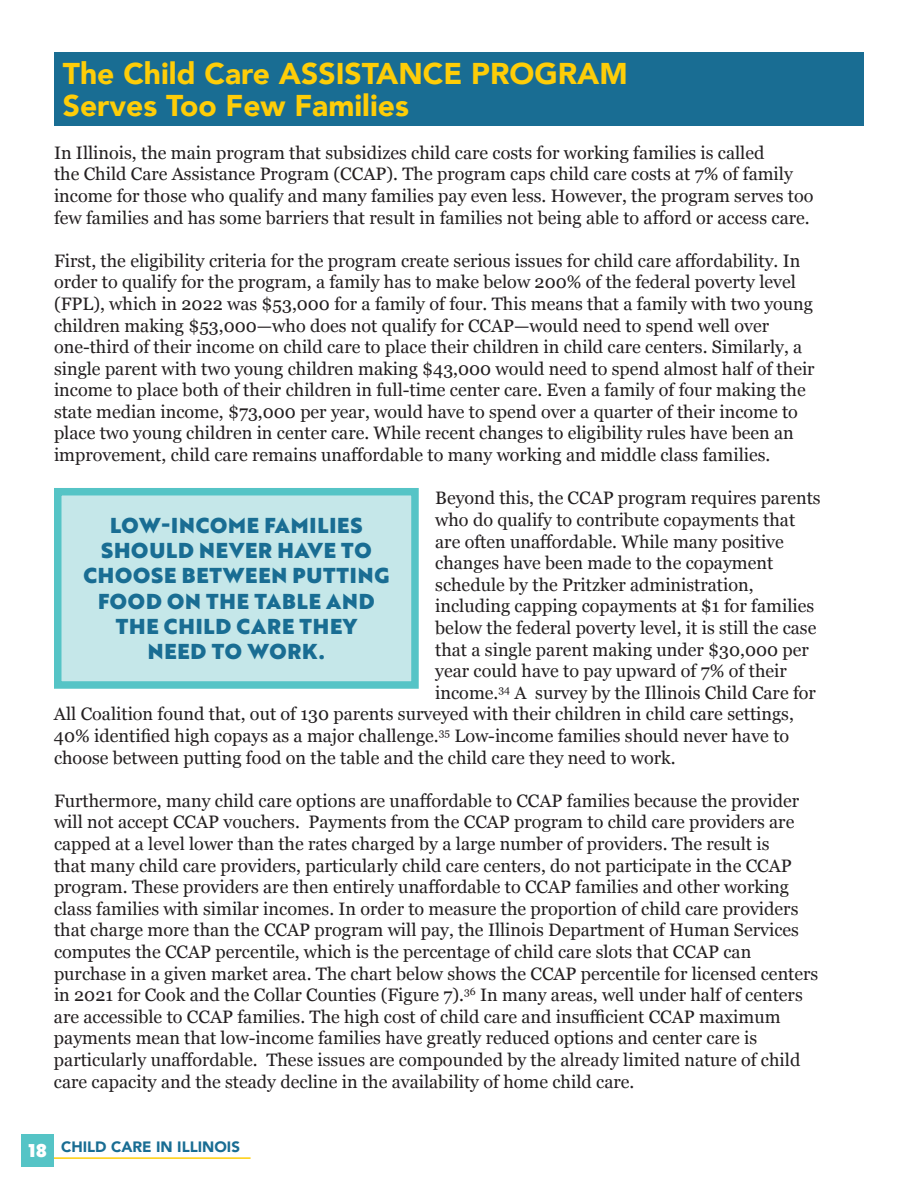
<style>
.page{position:relative;width:918px;height:1188px;background:#fff}
.page>*{position:absolute;margin:0;border:0;box-sizing:border-box;transform-origin:0 0}
.t1{font:900 30px/31.5px "Avenir";color:#fecd08}
.t2{font:21px/25.2px "Brother 1816 Black";letter-spacing:.04em;color:#196d93;text-align:center}
.t3{font:18px/21.6px "Georgia";color:#231f20}
.t4{font:18px "Brother 1816 Black";color:#fff}
.t5{font:900 15px "Avenir";color:#196d93}
</style>
<div class="page">
<hr style="left:54px;top:1157px;width:197px;height:2px;background:#fecd08">
<div style="left:22px;top:1134px;width:32px;height:33px;background:#55c4c6"></div>
<div style="left:54px;top:52px;width:810px;height:74px;background:#196d93"></div>
<div style="left:54px;top:488px;width:365px;height:201px;background:#c5e7e9;border:8px solid #55c4c6"></div>
<h1 class="t1" style="left:63px;top:57px;width:566px">The Child Care ASSISTANCE PROGRAM<br>Serves Too Few Families</h1>
<p class="t3" style="left:54px;top:141px;width:761px">In Illinois, the main program that subsidizes child care costs for working families is called<br>the Child Care Assistance Program (CCAP). The program caps child care costs at 7% of family income for those who qualify and many families pay even less. However, the program serves too few families and has some barriers that result in families not being able to afford or access care.</p>
<p class="t3" style="left:54px;top:249px;width:762px">First, the eligibility criteria for the program create serious issues for child care affordability. In order to qualify for the program, a family has to make below 200% of the federal poverty level (FPL), which in 2022 was $53,000 for a family of four. This means that a family with two young children making $53,000—who does not qualify for CCAP—would need to spend well over one-third of their income on child care to place their children in child care centers. Similarly, a single parent with two young children making $43,000 would need to spend almost half of their income to place both of their children in full-time center care. Even a family of four making the state median income, $73,000 per year, would have to spend over a quarter of their income to place two young children in center care. While recent changes to eligibility rules have been an improvement, child care remains unaffordable to many working and middle class families.</p>
<p class="t3" style="left:435px;top:487px;width:387px">Beyond this, the CCAP program requires parents</p>
<p class="t3" style="left:435px;top:508px;width:361px">who do qualify to contribute copayments that</p>
<p class="t3" style="left:435px;top:530px;width:350px">are often unaffordable. While many positive</p>
<p class="t3" style="left:435px;top:551px;width:340px">changes have been made to the copayment</p>
<p class="t3" style="left:435px;top:573px;width:320px">schedule by the Pritzker administration,</p>
<p class="t3" style="left:435px;top:595px;width:381px">including capping copayments at $1 for families</p>
<p class="t3" style="left:435px;top:616px;width:383px">below the federal poverty level, it is still the case</p>
<p class="t3" style="left:435px;top:638px;width:375px">that a single parent making under $30,000 per</p>
<p class="t3" style="left:435px;top:659px;width:353px">year could have to pay upward of 7% of their</p>
<p class="t3" style="left:435px;top:681px;width:382px">income.<sup>34</sup> A survey by the Illinois Child Care for</p>
<p class="t3" style="left:54px;top:703px;width:741px">All Coalition found that, out of 130 parents surveyed with their children in child care settings,</p>
<p class="t3" style="left:54px;top:724px;width:737px">40% identified high copays as a major challenge.<sup>35</sup> Low-income families should never have to</p>
<p class="t3" style="left:54px;top:746px;width:623px">choose between putting food on the table and the child care they need to work.</p>
<p class="t3" style="left:54px;top:789px;width:766px">Furthermore, many child care options are unaffordable to CCAP families because the provider will not accept CCAP vouchers. Payments from the CCAP program to child care providers are capped at a level lower than the rates charged by a large number of providers. The result is<br>that many child care providers, particularly child care centers, do not participate in the CCAP program. These providers are then entirely unaffordable to CCAP families and other working class families with similar incomes. In order to measure the proportion of child care providers that charge more than the CCAP program will pay, the Illinois Department of Human Services computes the CCAP percentile, which is the percentage of child care slots that CCAP can purchase in a given market area. The chart below shows the CCAP percentile for licensed centers in 2021 for Cook and the Collar Counties (Figure 7).<sup>36</sup> In many areas, well under half of centers are accessible to CCAP families. The high cost of child care and insufficient CCAP maximum payments mean that low-income families have greatly reduced options and center care is particularly unaffordable. These issues are compounded by the already limited nature of child care capacity and the steady decline in the availability of home child care.</p>
<p class="t2" style="left:83px;top:512px;width:308px">LOW-INCOME FAMILIES<br>SHOULD NEVER HAVE TO<br>CHOOSE BETWEEN PUTTING<br>FOOD ON THE TABLE AND<br>THE CHILD CARE THEY<br>NEED TO WORK.</p>
<p class="t4" style="left:29px;top:1137px;width:19px">18</p>
<p class="t5" style="left:61px;top:1134px;width:180px">CHILD CARE IN ILLINOIS</p>
</div>
